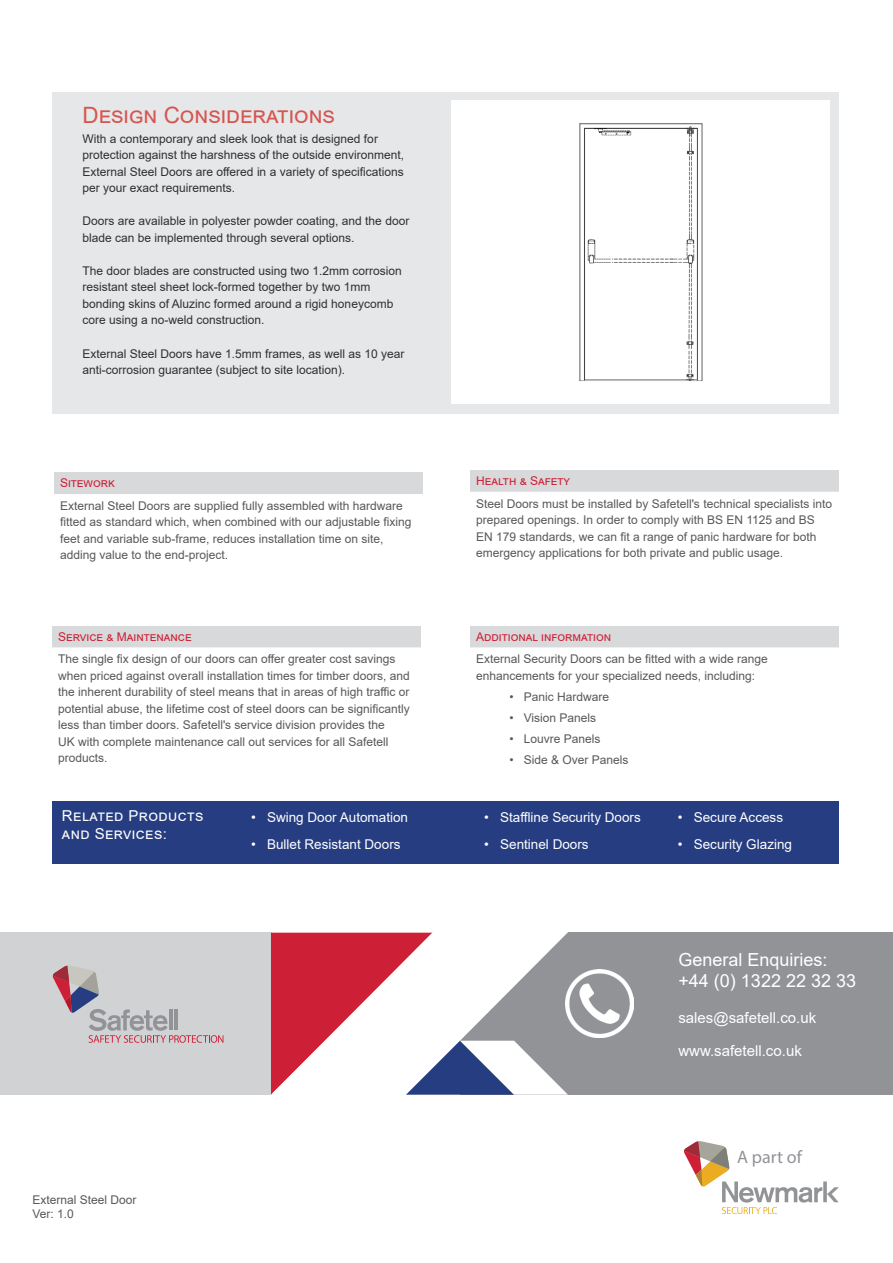
<style>
.page{position:relative;width:893px;height:1263px;background:#fff}
.page>*{position:absolute;margin:0;border:0;box-sizing:border-box;transform-origin:0 0}
.t1{font:22.5px "Arial";color:#d55650}
.t2{font:18px "Arial";color:#fff}
.t3{font:18px "Myriad Pro";color:#919397}
.t4{font:15px "Arial";color:#fff}
.t5{font:15px "Arial";letter-spacing:.03em;color:#fff}
.t6{font:13.5px "Arial";color:#fff}
.t7{font:12px/16.5px "Arial";color:#57585a}
.t8{font:12px/16.5px "Arial";color:#312f30}
.t9{font:12px "Arial";color:#cd1f35}
</style>
<div class="page">
<div style="left:0;top:933px;width:271px;height:162px;background:#d1d2d4"></div>
<div style="left:460px;top:933px;width:433px;height:162px;background:#919397"></div>
<svg style="left:271px;top:933px;width:297px;height:162px"></svg>
<div style="left:52px;top:92px;width:786px;height:322px;background:#e6e7e9"></div>
<div style="left:452px;top:100px;width:378px;height:304px;background:#fff"></div>
<img style="left:565px;top:969px;width:69px;height:69px">
<svg style="left:684px;top:1141px;width:155px;height:73px"></svg>
<svg style="left:53px;top:965px;width:170px;height:78px"></svg>
<div style="left:54px;top:472px;width:369px;height:23px;background:#d8d9db"></div>
<hr style="left:54px;top:494px;width:369px;height:1px;background:#fff">
<div style="left:52px;top:626px;width:369px;height:23px;background:#d8d9db"></div>
<hr style="left:52px;top:648px;width:369px;height:1px;background:#fff">
<div style="left:470px;top:470px;width:369px;height:23px;background:#d8d9db"></div>
<hr style="left:470px;top:492px;width:369px;height:1px;background:#fff">
<div style="left:470px;top:626px;width:369px;height:23px;background:#d8d9db"></div>
<hr style="left:470px;top:648px;width:369px;height:1px;background:#fff">
<div style="left:52px;top:801px;width:787px;height:63px;background:#263e81"></div>
<img style="left:579px;top:123px;width:124px;height:258px">
<p class="t1" style="left:82px;top:99px;width:254px">Design Considerations</p>
<p class="t8" style="left:82px;top:130px;width:323px">With a contemporary and sleek look that is designed for protection against the harshness of the outside environment, External Steel Doors are offered in a variety of specifications per your exact requirements.</p>
<p class="t8" style="left:82px;top:213px;width:328px">Doors are available in polyester powder coating, and the door blade can be implemented through several options.</p>
<p class="t8" style="left:82px;top:262px;width:321px">The door blades are constructed using two 1.2mm corrosion resistant steel sheet lock-formed together by two 1mm bonding skins of Aluzinc formed around a rigid honeycomb core using a no-weld construction.</p>
<p class="t8" style="left:82px;top:345px;width:324px">External Steel Doors have 1.5mm frames, as well as 10 year anti-corrosion guarantee (subject to site location).</p>
<p class="t9" style="left:60px;top:475px;width:56px">Sitework</p>
<p class="t7" style="left:60px;top:497px;width:353px">External Steel Doors are supplied fully assembled with hardware fitted as standard which, when combined with our adjustable fixing feet and variable sub-frame, reduces installation time on site, adding value to the end-project.</p>
<p class="t9" style="left:58px;top:628px;width:135px">Service &amp; Maintenance</p>
<p class="t7" style="left:58px;top:651px;width:353px">The single fix design of our doors can offer greater cost savings when priced against overall installation times for timber doors, and the inherent durability of steel means that in areas of high traffic or potential abuse, the lifetime cost of steel doors can be significantly less than timber doors. Safetell's service division provides the<br>UK with complete maintenance call out services for all Safetell products.</p>
<p class="t5" style="left:62px;top:806px;width:143px">Related Products</p>
<p class="t5" style="left:62px;top:824px;width:107px">and Services:</p>
<p class="t6" style="left:251px;top:808px;width:159px">• Swing Door Automation</p>
<p class="t6" style="left:251px;top:835px;width:151px">• Bullet Resistant Doors</p>
<p class="t7" style="left:32px;top:1191px;width:106px">External Steel Door</p>
<p class="t7" style="left:32px;top:1205px;width:43px">Ver: 1.0</p>
<p class="t9" style="left:476px;top:472px;width:95px">Health &amp; Safety</p>
<p class="t7" style="left:476px;top:495px;width:357px">Steel Doors must be installed by Safetell's technical specialists into prepared openings. In order to comply with BS EN 1125 and BS EN 179 standards, we can fit a range of panic hardware for both emergency applications for both private and public usage.</p>
<p class="t9" style="left:476px;top:628px;width:136px">Additional information</p>
<p class="t7" style="left:476px;top:651px;width:293px">External Security Doors can be fitted with a wide range enhancements for your specialized needs, including:</p>
<p class="t7" style="left:510px;top:688px;width:101px">• Panic Hardware</p>
<p class="t7" style="left:510px;top:709px;width:88px">• Vision Panels</p>
<p class="t7" style="left:510px;top:730px;width:92px">• Louvre Panels</p>
<p class="t7" style="left:510px;top:751px;width:120px">• Side &amp; Over Panels</p>
<p class="t6" style="left:484px;top:808px;width:158px">• Staffline Security Doors</p>
<p class="t6" style="left:484px;top:835px;width:106px">• Sentinel Doors</p>
<p class="t6" style="left:678px;top:808px;width:107px">• Secure Access</p>
<p class="t6" style="left:678px;top:835px;width:116px">• Security Glazing</p>
<p class="t2" style="left:678px;top:947px;width:151px">General Enquiries:</p>
<p class="t2" style="left:678px;top:968px;width:179px">+44 (0) 1322 22 32 33</p>
<p class="t4" style="left:678px;top:1008px;width:139px">sales@safetell.co.uk</p>
<p class="t4" style="left:678px;top:1040px;width:125px">www.safetell.co.uk</p>
<p class="t3" style="left:737px;top:1146px;width:66px">A part of</p>
</div>
